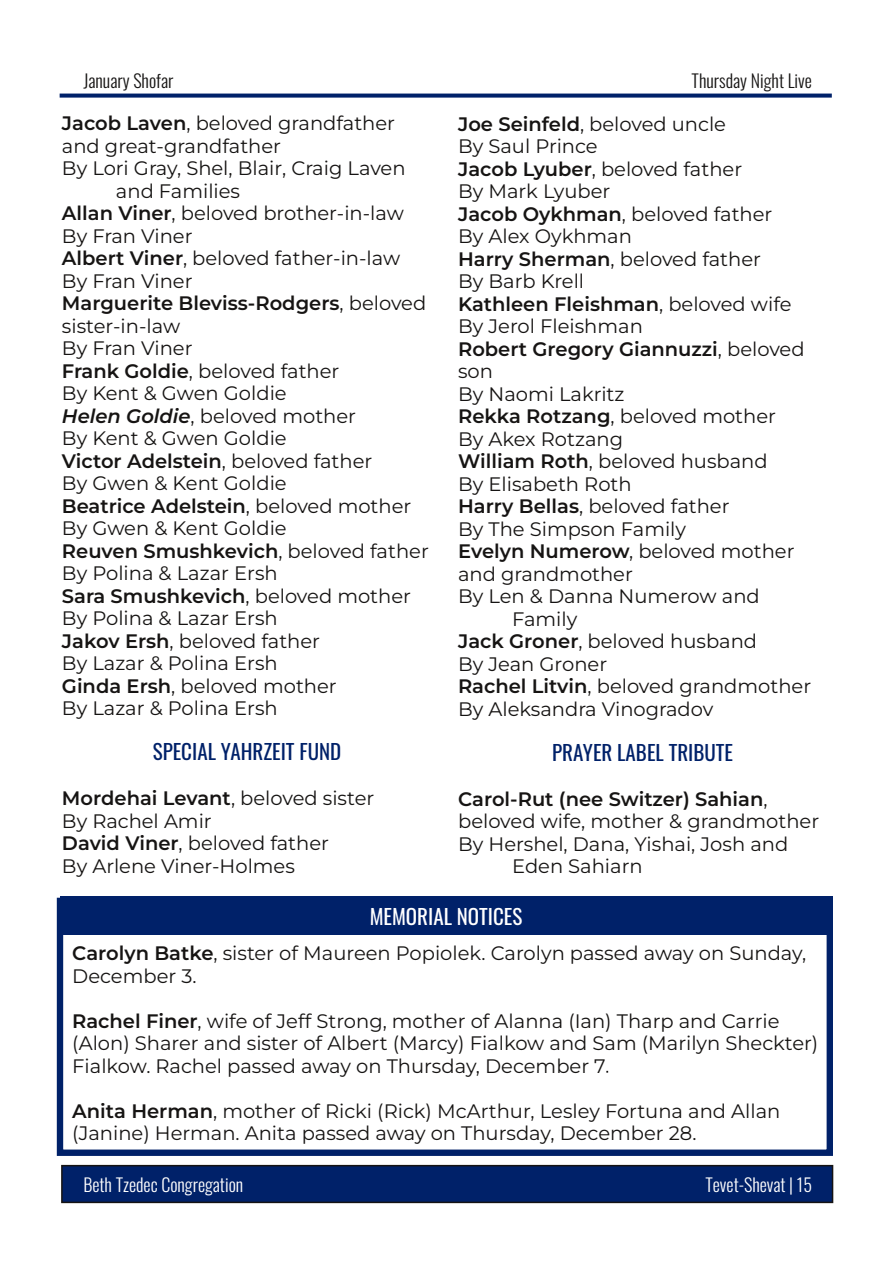
<style>
.page{position:relative;width:893px;height:1263px;background:#fff}
.page>*{position:absolute;margin:0;border:0;box-sizing:border-box;transform-origin:0 0}
.t1{font:21px "Oswald";color:#002169}
.t2{font:21px "Oswald";color:#fff}
.t3{font:19.5px/22.5px "Montserrat";color:#161413}
.t4{font:600 19.5px "Montserrat";color:#161413}
.t5{font:300 18px "Oswald";color:#fff}
.t6{font:300 18px "Oswald";color:#161413}
.s1{font-weight:600}
.s2{font-weight:400}
.s3{font-weight:600;font-style:italic}
</style>
<div class="page">
<div style="left:62px;top:1165px;width:770px;height:37px;background:#002169"></div>
<div style="left:61px;top:1165px;width:772px;height:38px;border:2px solid #161413"></div>
<div style="left:60px;top:94px;width:772px;height:4px;border:2px solid #002169"></div>
<div style="left:60px;top:897px;width:773px;height:38px;background:#002169"></div>
<div style="left:57px;top:898px;width:776px;height:258px;border:6px solid #002169"></div>
<p class="t6" style="left:83px;top:67px;width:92px">January Shofar</p>
<p class="t3" style="left:62px;top:112px;width:335px"><span class="s1">Jacob Laven</span>, beloved grandfather</p>
<p class="t3" style="left:62px;top:134px;width:221px">and great-grandfather</p>
<p class="t3" style="left:62px;top:157px;width:345px">By Lori Gray, Shel, Blair, Craig Laven</p>
<p class="t3" style="left:116px;top:179px;width:126px">and Families</p>
<p class="t3" style="left:62px;top:202px;width:343px"><span class="s1">Allan Viner</span>, beloved brother-in-law</p>
<p class="t3" style="left:62px;top:224px;width:132px">By Fran Viner</p>
<p class="t3" style="left:62px;top:247px;width:340px"><span class="s1">Albert Viner</span>, beloved father-in-law</p>
<p class="t3" style="left:62px;top:269px;width:132px">By Fran Viner</p>
<p class="t4" style="left:62px;top:291px;width:366px">Marguerite Bleviss-Rodgers<span class="s2">, beloved</span></p>
<p class="t3" style="left:62px;top:314px;width:120px">sister-in-law</p>
<p class="t3" style="left:62px;top:337px;width:132px">By Fran Viner</p>
<p class="t3" style="left:62px;top:359px;width:279px"><span class="s1">Frank Goldie</span>, beloved father</p>
<p class="t3" style="left:62px;top:382px;width:226px">By Kent &amp; Gwen Goldie</p>
<p class="t3" style="left:62px;top:404px;width:296px"><span class="s3">Helen Goldie</span>, beloved mother</p>
<p class="t3" style="left:62px;top:427px;width:226px">By Kent &amp; Gwen Goldie</p>
<p class="t4" style="left:62px;top:449px;width:312px">Victor Adelstein<span class="s2">, beloved father</span></p>
<p class="t3" style="left:62px;top:472px;width:226px">By Gwen &amp; Kent Goldie</p>
<p class="t4" style="left:62px;top:494px;width:351px">Beatrice Adelstein<span class="s2">, beloved mother</span></p>
<p class="t3" style="left:62px;top:517px;width:226px">By Gwen &amp; Kent Goldie</p>
<p class="t4" style="left:62px;top:539px;width:368px">Reuven Smushkevich<span class="s2">, beloved father</span></p>
<p class="t3" style="left:62px;top:562px;width:217px">By Polina &amp; Lazar Ersh</p>
<p class="t4" style="left:62px;top:584px;width:350px">Sara Smushkevich<span class="s2">, beloved mother</span></p>
<p class="t3" style="left:62px;top:607px;width:217px">By Polina &amp; Lazar Ersh</p>
<p class="t3" style="left:62px;top:629px;width:260px"><span class="s1">Jakov Ersh</span>, beloved father</p>
<p class="t3" style="left:62px;top:652px;width:217px">By Lazar &amp; Polina Ersh</p>
<p class="t3" style="left:62px;top:674px;width:276px"><span class="s1">Ginda Ersh</span>, beloved mother</p>
<p class="t3" style="left:62px;top:697px;width:217px">By Lazar &amp; Polina Ersh</p>
<p class="t1" style="left:153px;top:735px;width:190px">SPECIAL YAHRZEIT FUND</p>
<p class="t3" style="left:62px;top:787px;width:314px"><span class="s1">Mordehai Levant</span>, beloved sister<br>By Rachel Amir<br><span class="s1">David Viner</span>, beloved father<br>By Arlene Viner-Holmes</p>
<p class="t6" style="left:692px;top:66px;width:122px">Thursday Night Live</p>
<p class="t3" style="left:458px;top:112px;width:269px"><span class="s1">Joe Seinfeld</span>, beloved uncle</p>
<p class="t3" style="left:458px;top:135px;width:141px">By Saul Prince</p>
<p class="t3" style="left:458px;top:157px;width:286px"><span class="s1">Jacob Lyuber</span>, beloved father</p>
<p class="t3" style="left:458px;top:180px;width:154px">By Mark Lyuber</p>
<p class="t3" style="left:458px;top:202px;width:316px"><span class="s1">Jacob Oykhman</span>, beloved father</p>
<p class="t3" style="left:458px;top:225px;width:175px">By Alex Oykhman</p>
<p class="t3" style="left:458px;top:247px;width:304px"><span class="s1">Harry Sherman</span>, beloved father</p>
<p class="t3" style="left:458px;top:270px;width:128px">By Barb Krell</p>
<p class="t4" style="left:458px;top:292px;width:335px">Kathleen Fleishman<span class="s2">, beloved wife</span></p>
<p class="t3" style="left:458px;top:315px;width:186px">By Jerol Fleishman</p>
<p class="t4" style="left:458px;top:337px;width:348px">Robert Gregory Giannuzzi<span class="s2">, beloved</span></p>
<p class="t3" style="left:458px;top:360px;width:36px">son</p>
<p class="t3" style="left:458px;top:382px;width:168px">By Naomi Lakritz</p>
<p class="t3" style="left:458px;top:405px;width:319px"><span class="s1">Rekka Rotzang</span>, beloved mother</p>
<p class="t3" style="left:458px;top:427px;width:166px">By Akex Rotzang</p>
<p class="t3" style="left:458px;top:450px;width:311px"><span class="s1">William Roth</span>, beloved husband</p>
<p class="t3" style="left:458px;top:472px;width:175px">By Elisabeth Roth</p>
<p class="t3" style="left:458px;top:495px;width:273px"><span class="s1">Harry Bellas</span>, beloved father</p>
<p class="t3" style="left:458px;top:517px;width:230px">By The Simpson Family</p>
<p class="t3" style="left:458px;top:540px;width:338px"><span class="s1">Evelyn Numerow</span>, beloved mother</p>
<p class="t3" style="left:458px;top:562px;width:176px">and grandmother</p>
<p class="t3" style="left:458px;top:585px;width:303px">By Len &amp; Danna Numerow and</p>
<p class="t3" style="left:512px;top:607px;width:67px">Family</p>
<p class="t3" style="left:458px;top:630px;width:300px"><span class="s1">Jack Groner</span>, beloved husband</p>
<p class="t3" style="left:458px;top:652px;width:151px">By Jean Groner</p>
<p class="t3" style="left:458px;top:675px;width:355px"><span class="s1">Rachel Litvin</span>, beloved grandmother</p>
<p class="t3" style="left:458px;top:697px;width:257px">By Aleksandra Vinogradov</p>
<p class="t1" style="left:552px;top:736px;width:182px">PRAYER LABEL TRIBUTE</p>
<p class="t4" style="left:458px;top:787px;width:311px">Carol-Rut (nee Switzer) Sahian<span class="s2">,</span></p>
<p class="t3" style="left:458px;top:810px;width:363px">beloved wife, mother &amp; grandmother</p>
<p class="t3" style="left:458px;top:832px;width:332px">By Hershel, Dana, Yishai, Josh and</p>
<p class="t3" style="left:512px;top:855px;width:132px">Eden Sahiarn</p>
<p class="t2" style="left:370px;top:900px;width:154px">MEMORIAL NOTICES</p>
<p class="t3" style="left:72px;top:942px;width:735px"><span class="s1">Carolyn Batke</span>, sister of Maureen Popiolek. Carolyn passed away on Sunday,<br>December 3.</p>
<p class="t3" style="left:72px;top:1009px;width:747px"><span class="s1">Rachel Finer</span>, wife of Jeff Strong, mother of Alanna (Ian) Tharp and Carrie (Alon) Sharer and sister of Albert (Marcy) Fialkow and Sam (Marilyn Sheckter)<br>Fialkow. Rachel passed away on Thursday, December 7</p>
<p class="t3" style="left:72px;top:1099px;width:710px"><span class="s1">Anita Herman</span>, mother of Ricki (Rick) McArthur, Lesley Fortuna and Allan (Janine) Herman. Anita passed away on Thursday, December 28.</p>
<p class="t5" style="left:83px;top:1170px;width:161px">Beth Tzedec Congregation</p>
<p class="t5" style="left:706px;top:1170px;width:108px">Tevet-Shevat | 15</p>
</div>
